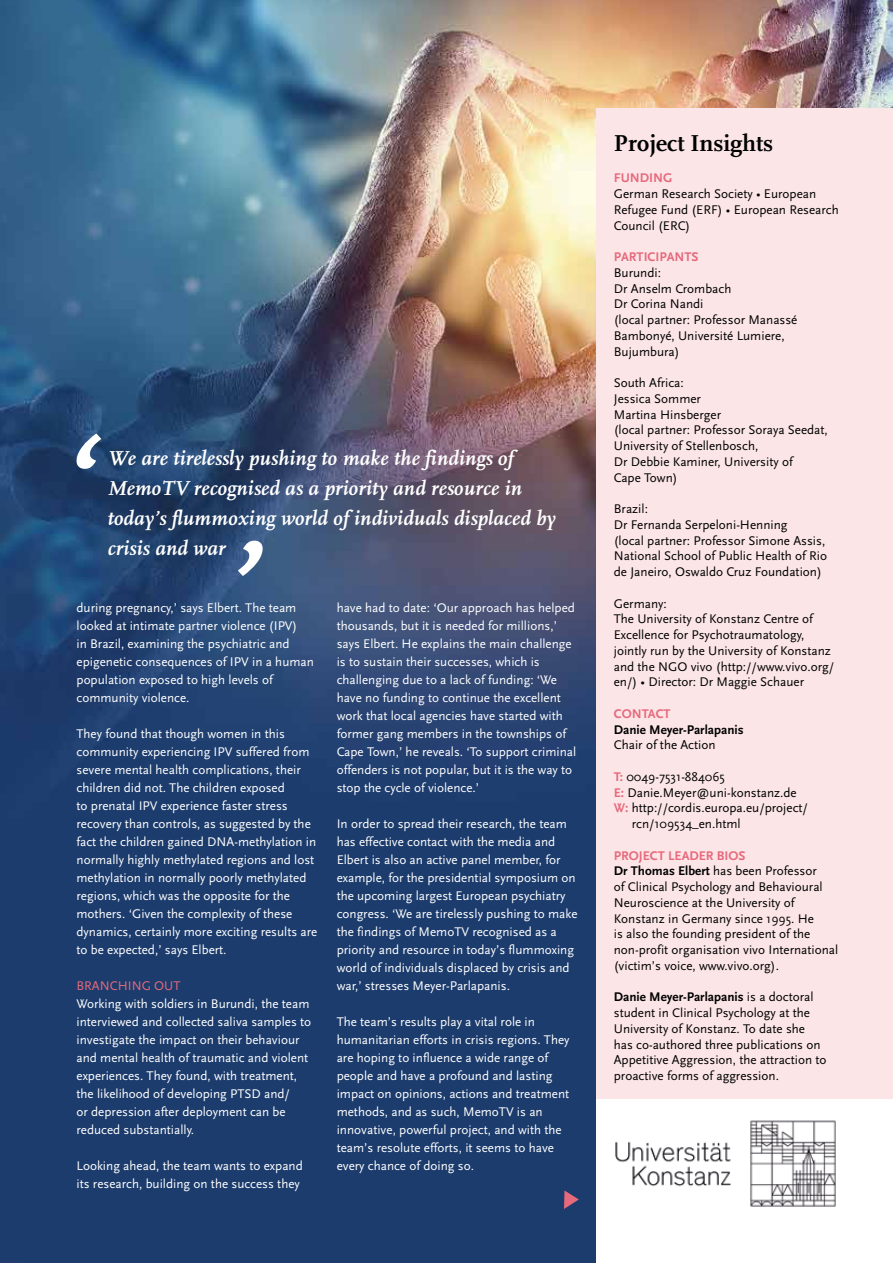
<style>
.page{position:relative;width:893px;height:1263px;background:#fff}
.page>*{position:absolute;margin:0;border:0;box-sizing:border-box;transform-origin:0 0}
.t1{font:700 24px "Scala";color:#000}
.t2{font:italic 700 21px/30px "Scala";letter-spacing:.01em;color:#fff}
.t3{font:13.2px/18px "Scala Sans";color:#fff}
.t4{font:13.2px/15.8px "Scala Sans";color:#000}
.t5{font:700 13.2px "Scala Sans";color:#e7697c}
.t6{font:700 13.2px "Scala Sans";color:#000}
.t7{font:13.2px "Scala Sans";color:#e7697c}
.s1{font-weight:700;color:#e7697c}
.s2{font-weight:700}
</style>
<div class="page">
<img style="left:0;top:0;width:893px;height:1263px">
<div style="left:597px;top:756px;width:296px;height:507px;background:#fff"></div>
<div style="left:597px;top:108px;width:296px;height:990px;background:#fbe5e6"></div>
<svg style="left:76px;top:433px;width:25px;height:36px"></svg>
<svg style="left:238px;top:541px;width:25px;height:35px"></svg>
<img style="left:615px;top:1120px;width:221px;height:87px">
<svg style="left:564px;top:1190px;width:15px;height:19px"></svg>
<h2 class="t2" style="left:108px;top:443px;width:449px">We are tirelessly pushing to make the findings of MemoTV recognised as a priority and resource in today’s flummoxing world of individuals displaced by crisis and war</h2>
<p class="t3" style="left:77px;top:599px;width:239px">during pregnancy,’ says Elbert. The team looked at intimate partner violence (IPV)<br>in Brazil, examining the psychiatric and epigenetic consequences of IPV in a human population exposed to high levels of community violence.</p>
<p class="t3" style="left:77px;top:725px;width:242px">They found that though women in this community experiencing IPV suffered from severe mental health complications, their children did not. The children exposed<br>to prenatal IPV experience faster stress recovery than controls, as suggested by the fact the children gained DNA-methylation in normally highly methylated regions and lost methylation in normally poorly methylated regions, which was the opposite for the mothers. ‘Given the complexity of these dynamics, certainly more exciting results are to be expected,’ says Elbert.</p>
<p class="t7" style="left:77px;top:978px;width:106px">BRANCHING OUT</p>
<p class="t3" style="left:77px;top:995px;width:236px">Working with soldiers in Burundi, the team interviewed and collected saliva samples to investigate the impact on their behaviour and mental health of traumatic and violent experiences. They found, with treatment, the likelihood of developing PTSD and/<br>or depression after deployment can be reduced substantially.</p>
<p class="t3" style="left:77px;top:1157px;width:228px">Looking ahead, the team wants to expand its research, building on the success they</p>
<p class="t3" style="left:337px;top:599px;width:241px">have had to date: ‘Our approach has helped thousands, but it is needed for millions,’ says Elbert. He explains the main challenge is to sustain their successes, which is challenging due to a lack of funding: ‘We have no funding to continue the excellent work that local agencies have started with former gang members in the townships of Cape Town,’ he reveals. ‘To support criminal offenders is not popular, but it is the way to stop the cycle of violence.’</p>
<p class="t3" style="left:337px;top:815px;width:242px">In order to spread their research, the team has effective contact with the media and Elbert is also an active panel member, for example, for the presidential symposium on the upcoming largest European psychiatry congress. ‘We are tirelessly pushing to make the findings of MemoTV recognised as a priority and resource in today’s flummoxing world of individuals displaced by crisis and war,’ stresses Meyer-Parlapanis.</p>
<p class="t3" style="left:337px;top:1013px;width:234px">The team’s results play a vital role in humanitarian efforts in crisis regions. They are hoping to influence a wide range of people and have a profound and lasting impact on opinions, actions and treatment methods, and as such, MemoTV is an innovative, powerful project, and with the team’s resolute efforts, it seems to have every chance of doing so.</p>
<h1 class="t1" style="left:614px;top:129px;width:161px">Project Insights</h1>
<p class="t5" style="left:614px;top:171px;width:60px">FUNDING</p>
<p class="t4" style="left:614px;top:186px;width:226px">German Research Society • European<br>Refugee Fund (ERF) • European Research<br>Council (ERC)</p>
<p class="t5" style="left:614px;top:250px;width:86px">PARTICIPANTS</p>
<p class="t4" style="left:614px;top:265px;width:185px">Burundi:<br>Dr Anselm Crombach<br>Dr Corina Nandi<br>(local partner: Professor Manassé<br>Bambonyé, Université Lumiere,<br>Bujumbura)</p>
<p class="t4" style="left:614px;top:375px;width:216px">South Africa:<br>Jessica Sommer<br>Martina Hinsberger<br>(local partner: Professor Soraya Seedat,<br>University of Stellenbosch,<br>Dr Debbie Kaminer, University of<br>Cape Town)</p>
<p class="t4" style="left:614px;top:501px;width:215px">Brazil:<br>Dr Fernanda Serpeloni-Henning<br>(local partner: Professor Simone Assis,<br>National School of Public Health of Rio de Janeiro, Oswaldo Cruz Foundation)</p>
<p class="t4" style="left:614px;top:596px;width:222px">Germany:<br>The University of Konstanz Centre of Excellence for Psychotraumatology, jointly run by the University of Konstanz and the NGO vivo (http://www.vivo.org/ en/) • Director: Dr Maggie Schauer</p>
<p class="t5" style="left:614px;top:706px;width:58px">CONTACT</p>
<p class="t6" style="left:614px;top:722px;width:131px">Danie Meyer-Parlapanis</p>
<p class="t4" style="left:614px;top:737px;width:103px">Chair of the Action</p>
<p class="t4" style="left:614px;top:769px;width:113px"><span class="s1">T:</span> 0049-7531-884065</p>
<p class="t4" style="left:614px;top:785px;width:184px"><span class="s1">E:</span> Danie.Meyer@uni-konstanz.de</p>
<p class="t4" style="left:614px;top:800px;width:196px"><span class="s1">W:</span> http://cordis.europa.eu/project/</p>
<p class="t4" style="left:632px;top:816px;width:110px">rcn/109534_en.html</p>
<p class="t4" style="left:614px;top:848px;width:226px"><span class="s1">PROJECT LEADER BIOS<br></span><span class="s2">Dr Thomas Elbert</span> has been Professor<br>of Clinical Psychology and Behavioural Neuroscience at the University of Konstanz in Germany since 1995. He<br>is also the founding president of the non-profit organisation vivo International (victim’s voice, www.vivo.org).</p>
<p class="t4" style="left:614px;top:989px;width:214px"><span class="s2">Danie Meyer-Parlapanis</span> is a doctoral student in Clinical Psychology at the University of Konstanz. To date she has co-authored three publications on Appetitive Aggression, the attraction to proactive forms of aggression.</p>
</div>
